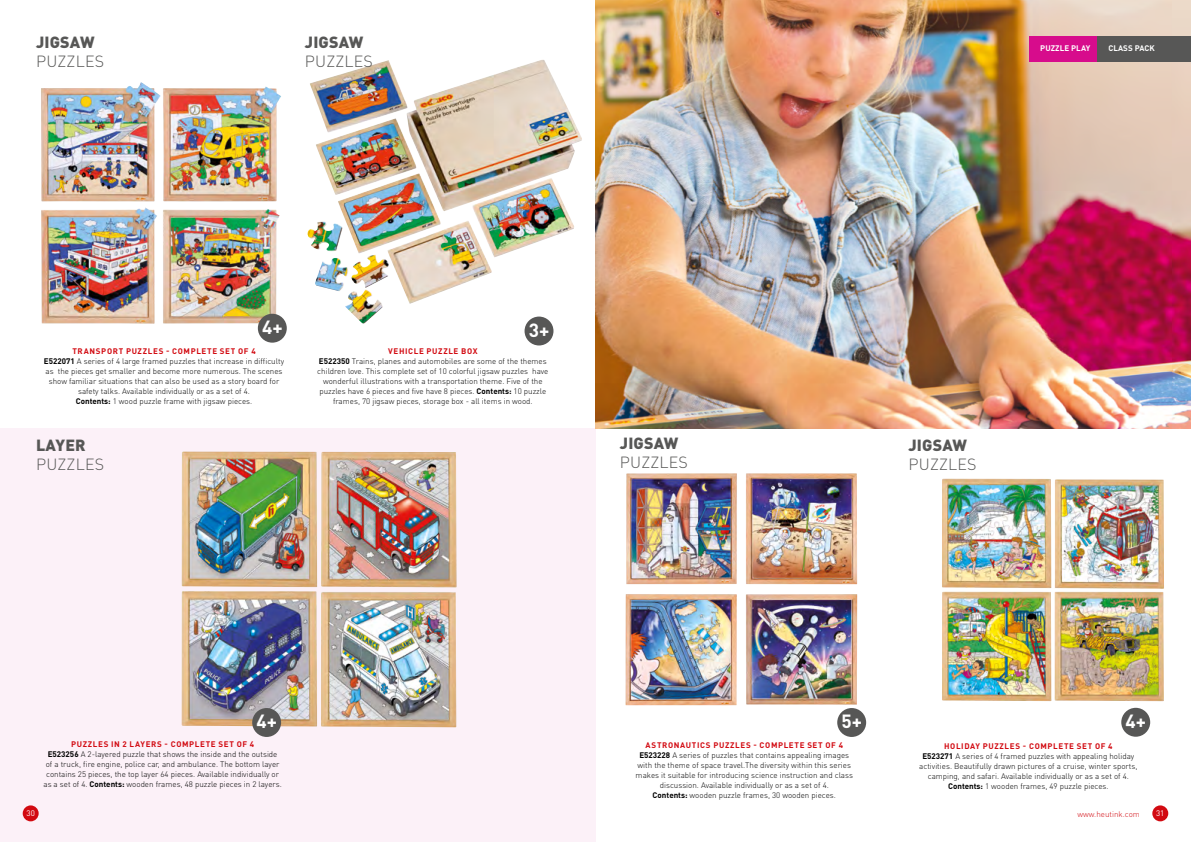
<style>
.page{position:relative;width:1191px;height:842px;background:#fff}
.page>*{position:absolute;margin:0;border:0;box-sizing:border-box;transform-origin:0 0}
.t1{font:700 18.9px "DIN Pro";color:#fff}
.t2{font:300 16px "DIN Pro";letter-spacing:.01em;color:#575756}
.t3{font:900 16px "DIN Pro";letter-spacing:.01em;color:#575756}
.t4{font:300 8px/10px "DIN Pro";color:#000;text-align:center}
.t5{font:700 8px "DIN Pro";letter-spacing:.01em;color:#fff}
.t6{font:300 8px "DIN Pro";color:#d20a11}
.t7{font:8px "DIN Pro";color:#fff}
.s1{font-weight:700;color:#d20a11}
.s2{font-weight:700}
</style>
<div class="page">
<div style="left:0;top:428px;width:595px;height:414px;background:#fcf1f8"></div>
<div style="left:524px;top:317px;width:29px;height:28px;background:#575756;border-radius:50%"></div>
<img style="left:307px;top:60px;width:275px;height:244px">
<img style="left:41px;top:82px;width:240px;height:242px">
<div style="left:258px;top:314px;width:29px;height:29px;background:#575756;border-radius:50%"></div>
<img style="left:595px;top:0;width:596px;height:428px">
<div style="left:1029px;top:36px;width:99px;height:25px;background:#d70c8c"></div>
<div style="left:1097px;top:36px;width:94px;height:25px;background:#575756"></div>
<img style="left:182px;top:452px;width:275px;height:275px">
<div style="left:252px;top:708px;width:29px;height:29px;background:#575756;border-radius:50%"></div>
<img style="left:625px;top:473px;width:232px;height:232px">
<div style="left:837px;top:708px;width:29px;height:29px;background:#575756;border-radius:50%"></div>
<div style="left:1121px;top:708px;width:29px;height:29px;background:#575756;border-radius:50%"></div>
<img style="left:942px;top:479px;width:222px;height:222px">
<div style="left:23px;top:805px;width:16px;height:16px;background:#d20a11;border-radius:50%"></div>
<div style="left:1152px;top:805px;width:16px;height:16px;background:#d20a11;border-radius:50%"></div>
<h2 class="t3" style="left:36px;top:31px;width:60px">JIGSAW</h2>
<h2 class="t2" style="left:36px;top:51px;width:70px">PUZZLES</h2>
<h2 class="t3" style="left:305px;top:31px;width:60px">JIGSAW</h2>
<h2 class="t2" style="left:305px;top:51px;width:70px">PUZZLES</h2>
<p class="t5" style="left:1040px;top:42px;width:52px">PUZZLE PLAY</p>
<p class="t5" style="left:1108px;top:42px;width:48px">CLASS PACK</p>
<h1 class="t1" style="left:262px;top:314px;width:22px">4+</h1>
<h1 class="t1" style="left:529px;top:317px;width:22px">3+</h1>
<p class="t4" style="left:44px;top:345px;width:242px"><span class="s1">TRANSPORT PUZZLES - COMPLETE SET OF 4<br></span><span class="s2">E522071</span> A series of 4 large framed puzzles that increase in difficulty as the pieces get smaller and become more numerous. The scenes show familiar situations that can also be used as a story board for safety talks. Available individually or as a set of 4.<br><span class="s2">Contents:</span> 1 wood puzzle frame with jigsaw pieces.</p>
<p class="t4" style="left:317px;top:345px;width:233px"><span class="s1">VEHICLE PUZZLE BOX<br></span><span class="s2">E522350</span> Trains, planes and automobiles are some of the themes children love. This complete set of 10 colorful jigsaw puzzles have wonderful illustrations with a transportation theme. Five of the puzzles have 6 pieces and five have 8 pieces. <span class="s2">Contents:</span> 10 puzzle frames, 70 jigsaw pieces, storage box - all items in wood.</p>
<h2 class="t3" style="left:36px;top:434px;width:51px">LAYER</h2>
<h2 class="t2" style="left:36px;top:453px;width:70px">PUZZLES</h2>
<h2 class="t3" style="left:620px;top:432px;width:60px">JIGSAW</h2>
<h2 class="t2" style="left:620px;top:451px;width:70px">PUZZLES</h2>
<h2 class="t3" style="left:908px;top:434px;width:60px">JIGSAW</h2>
<h2 class="t2" style="left:908px;top:453px;width:70px">PUZZLES</h2>
<h1 class="t1" style="left:256px;top:709px;width:22px">4+</h1>
<p class="t4" style="left:43px;top:739px;width:240px"><span class="s1">PUZZLES IN 2 LAYERS - COMPLETE SET OF 4<br></span><span class="s2">E523256</span> A 2-layered puzzle that shows the inside and the outside of a truck, fire engine, police car, and ambulance. The bottom layer contains 25 pieces, the top layer 64 pieces. Available individually or as a set of 4. <span class="s2">Contents:</span> wooden frames, 48 puzzle pieces in 2 layers.</p>
<p class="t4" style="left:635px;top:740px;width:219px"><span class="s1">ASTRONAUTICS PUZZLES - COMPLETE SET OF 4<br></span><span class="s2">E523228</span> A series of puzzles that contains appealing images with the theme of space travel.The diversity within this series makes it suitable for introducing science instruction and class discussion. Available individually or as a set of 4.<br><span class="s2">Contents:</span> wooden puzzle frames, 30 wooden pieces.</p>
<h1 class="t1" style="left:841px;top:709px;width:22px">5+</h1>
<h1 class="t1" style="left:1125px;top:708px;width:22px">4+</h1>
<p class="t4" style="left:919px;top:741px;width:220px"><span class="s1">HOLIDAY PUZZLES - COMPLETE SET OF 4<br></span><span class="s2">E523271</span> A series of 4 framed puzzles with appealing holiday activities. Beautifully drawn pictures of a cruise, winter sports, camping, and safari. Available individually or as a set of 4.<br><span class="s2">Contents:</span> 1 wooden frames, 49 puzzle pieces.</p>
<p class="t7" style="left:27px;top:808px;width:10px">30</p>
<p class="t6" style="left:1077px;top:809px;width:64px">www.heutink.com</p>
<p class="t7" style="left:1156px;top:808px;width:10px">31</p>
</div>
